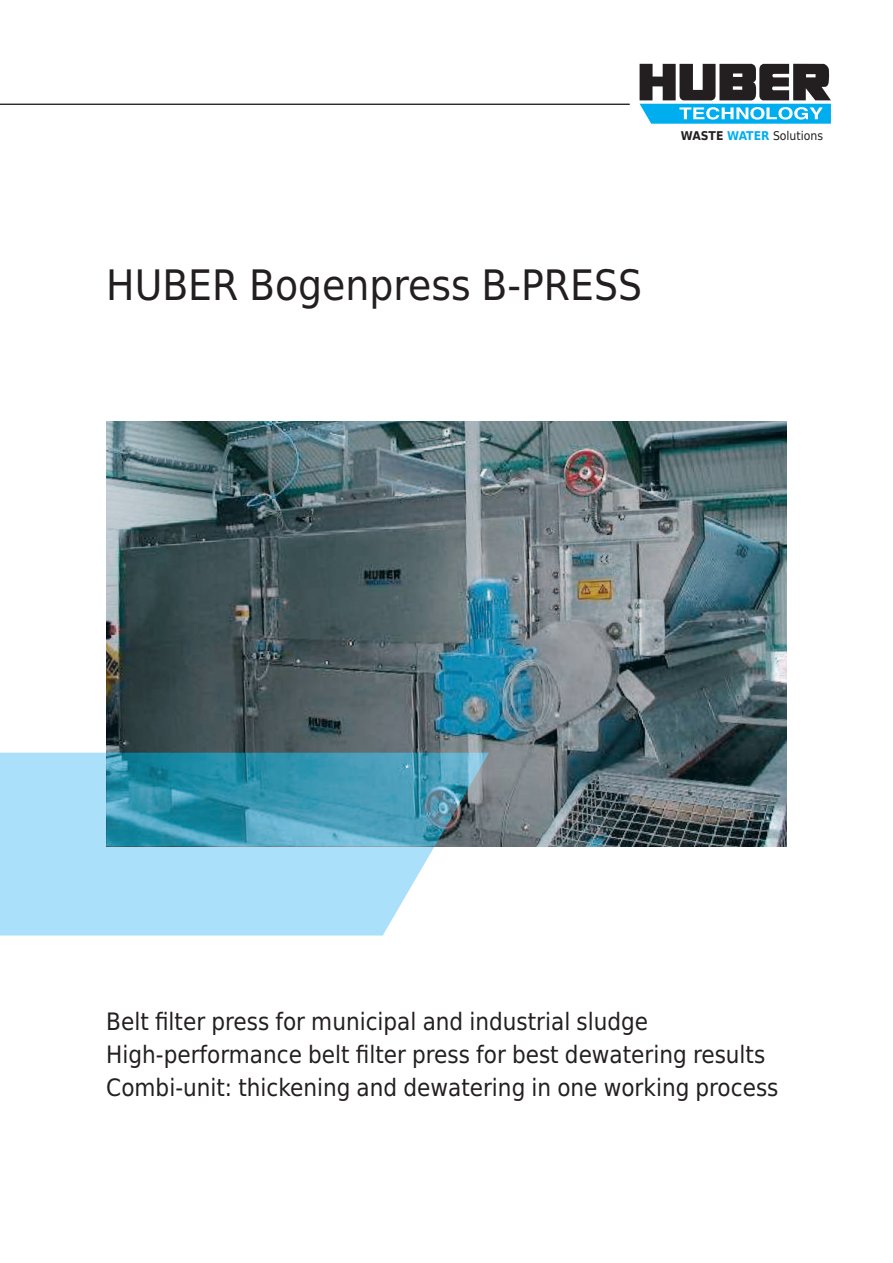
<style>
.page{position:relative;width:893px;height:1263px;background:#fff}
.page>*{position:absolute;margin:0;border:0;box-sizing:border-box;transform-origin:0 0}
.t1{font:42px "Huber Tec";color:#231f20}
.t2{font:24px/33px "Huber Tec";color:#231f20}
.t3{font:12.15px "Huber Tec";color:#231f20}
.s1{font-weight:700}
.s2{font-weight:700;color:#00aeef}
</style>
<div class="page">
<svg style="left:640px;top:64px;width:191px;height:60px"></svg>
<hr style="left:0;top:104px;width:630px;height:1px;background:#231f20">
<svg style="left:0;top:753px;width:489px;height:182px;background:#b4e3f9"></svg>
<img style="left:106px;top:421px;width:681px;height:425px">
<img style="left:106px;top:753px;width:383px;height:93px">
<p class="t3" style="left:681px;top:126px;width:144px"><span class="s1">WASTE</span> <span class="s2">WATER</span> Solutions</p>
<h1 class="t1" style="left:106px;top:261px;width:537px">HUBER Bogenpress B-PRESS</h1>
<p class="t2" style="left:106px;top:1005px;width:674px">Belt filter press for municipal and industrial sludge<br>High-performance belt filter press for best dewatering results<br>Combi-unit: thickening and dewatering in one working process</p>
</div>
